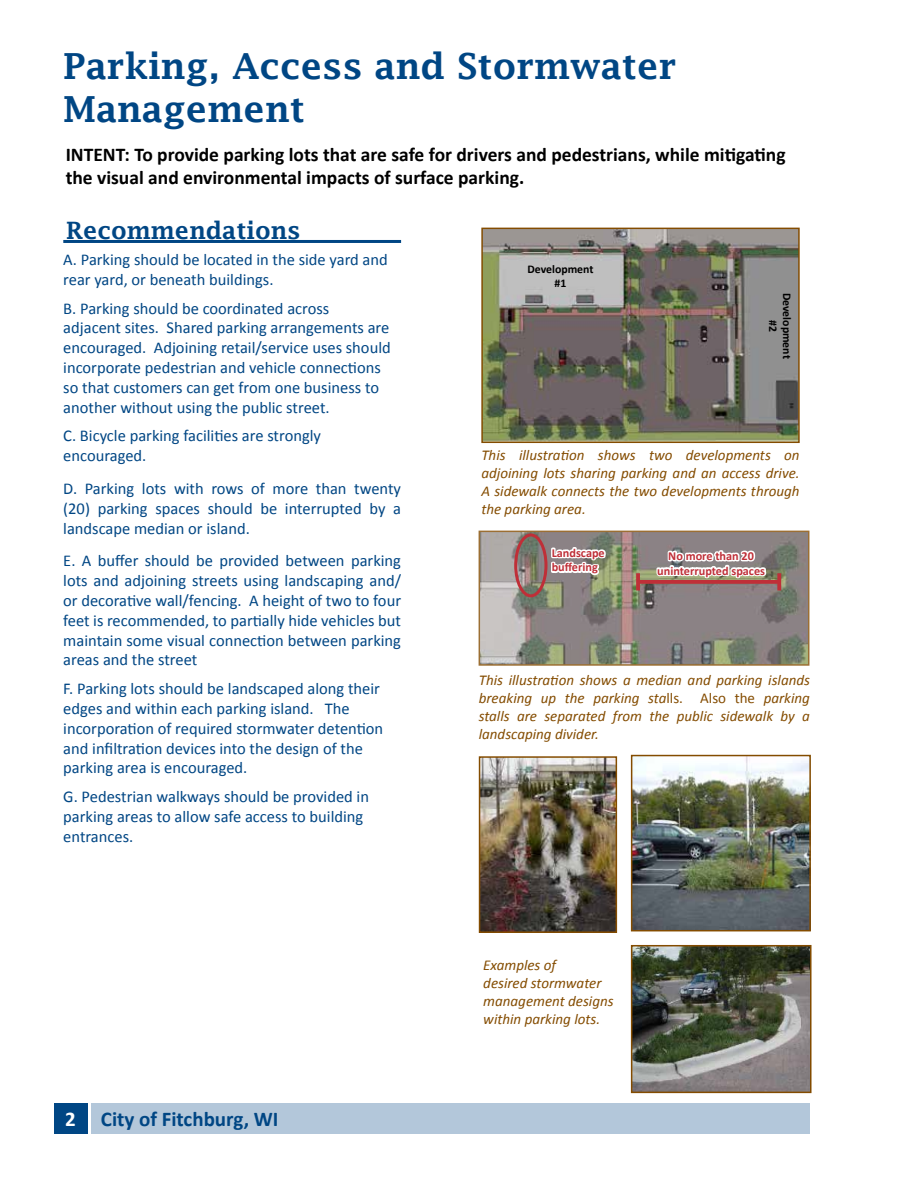
<style>
.page{position:relative;width:918px;height:1188px;background:#fff}
.page>*{position:absolute;margin:0;border:0;box-sizing:border-box;transform-origin:0 0}
.t1{font:600 36px/43.2px "Lucida Fax";color:#004684}
.t2{font:600 24px "Lucida Fax";color:#004684}
.t3{font:700 21px "Calibri";color:#004684}
.t4{font:700 19.5px/23.4px "Calibri";color:#000}
.t5{font:16.5px/19.8px "Calibri";color:#004684}
.t6{font:italic 15px/18px "Calibri";color:#844c00;text-align:justify}
.t7{font:700 12.3px/14.7px "Calibri";color:#bf2f38;text-align:center}
.t8{font:700 11.85px/14.1px "Calibri";color:#000;text-align:center}
.s1{color:#fff}
.s2{font-style:normal}
</style>
<div class="page">
<div style="left:54px;top:1103px;width:33px;height:31px;background:#004684"></div>
<div style="left:92px;top:1103px;width:718px;height:31px;background:#b3c7da"></div>
<hr style="left:63px;top:240px;width:338px;height:3px;background:#004684">
<img style="left:482px;top:534px;width:324px;height:129px">
<div style="left:479px;top:531px;width:330px;height:135px;border:2px solid #844c00"></div>
<svg style="left:640px;top:580px;width:137px;height:4px"></svg>
<svg style="left:636px;top:573px;width:4px;height:17px"></svg>
<svg style="left:777px;top:573px;width:4px;height:17px"></svg>
<svg style="left:655px;top:538px;width:114px;height:42px"></svg>
<svg style="left:549px;top:545px;width:59px;height:32px"></svg>
<div style="left:514px;top:533px;width:33px;height:64px;border:3px solid #bf2f38;border-radius:50%"></div>
<img style="left:483px;top:230px;width:315px;height:211px">
<div style="left:481px;top:228px;width:319px;height:215px;border:1px solid #844c00"></div>
<img style="left:634px;top:948px;width:175px;height:142px">
<div style="left:631px;top:945px;width:181px;height:148px;border:2px solid #844c00"></div>
<img style="left:482px;top:759px;width:132px;height:171px">
<div style="left:479px;top:756px;width:138px;height:177px;border:2px solid #844c00"></div>
<img style="left:634px;top:758px;width:174px;height:170px">
<div style="left:631px;top:755px;width:180px;height:176px;border:2px solid #844c00"></div>
<h1 class="t1" style="left:63px;top:45px;width:615px">Parking, Access and Stormwater<br>Management</h1>
<p class="t4" style="left:66px;top:142px;width:721px">INTENT: To provide parking lots that are safe for drivers and pedestrians, while mitigating the visual and environmental impacts of surface parking.</p>
<h2 class="t2" style="left:66px;top:217px;width:236px">Recommendations</h2>
<p class="t5" style="left:63px;top:250px;width:326px">A. Parking should be located in the side yard and rear yard, or beneath buildings.</p>
<p class="t5" style="left:63px;top:298px;width:329px">B. Parking should be coordinated across adjacent sites. Shared parking arrangements are encouraged. Adjoining retail/service uses should incorporate pedestrian and vehicle connections so that customers can get from one business to another without using the public street.</p>
<p class="t5" style="left:63px;top:426px;width:259px">C. Bicycle parking facilities are strongly encouraged.</p>
<p class="t5" style="left:63px;top:479px;width:339px;text-align:justify">D. Parking lots with rows of more than twenty (20) parking spaces should be interrupted by a landscape median or island.</p>
<p class="t5" style="left:63px;top:551px;width:339px;text-align:justify">E. A buffer should be provided between parking lots and adjoining streets using landscaping and/ or decorative wall/fencing. A height of two to four feet is recommended, to partially hide vehicles but maintain some visual connection between parking areas and the street</p>
<p class="t5" style="left:63px;top:679px;width:322px">F. Parking lots should be landscaped along their edges and within each parking island. The incorporation of required stormwater detention and infiltration devices into the design of the parking area is encouraged.</p>
<p class="t5" style="left:63px;top:787px;width:307px">G. Pedestrian walkways should be provided in parking areas to allow safe access to building entrances.</p>
<p class="t3" style="left:65px;top:1106px;width:215px"><span class="s1">2</span> City of Fitchburg, WI</p>
<p class="t8" style="left:527px;top:262px;width:68px">Development #1</p>
<p class="t8" style="left:794px;top:293px;width:68px;rotate:90deg">Development #2</p>
<p class="t6" style="left:481px;top:445px;width:320px">This illustration shows two developments on adjoining lots sharing parking and an access drive.<br>A sidewalk connects the two developments through the parking area.</p>
<p class="t7" style="left:552px;top:545px;width:55px;text-align:left">Landscape buffering</p>
<p class="t7" style="left:657px;top:548px;width:109px">No more than 20 uninterrupted spaces</p>
<p class="t6" style="left:479px;top:670px;width:333px">This illustration shows a median and parking islands breaking up the parking sta<span class="s2">lls. Also the</span> parking stalls are separated from the public sidewalk by a landscaping divider.</p>
<p class="t6" style="left:483px;top:955px;width:132px;text-align:left">Examples of<br>desired stormwater management designs within parking lots.</p>
</div>
